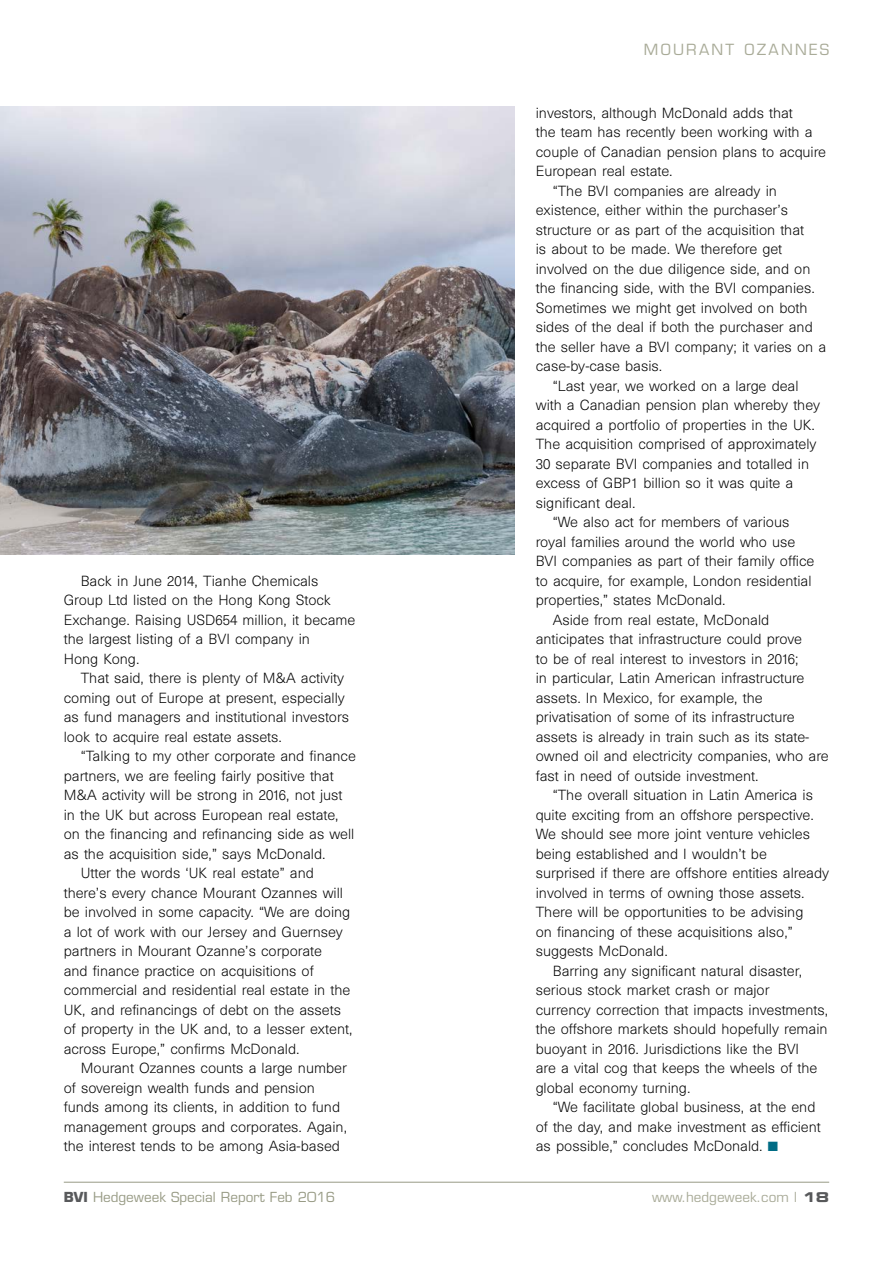
<style>
.page{position:relative;width:893px;height:1263px;background:#fff}
.page>*{position:absolute;margin:0;border:0;box-sizing:border-box;transform-origin:0 0}
.t1{font:15px "Eurostile";letter-spacing:.15em;color:#a9ab98}
.t2{font:300 13.5px/19.5px "Unica SB";color:#000}
.t3{font:13.5px "Eurostile";color:#989b85}
.t4{font:13.5px "Eurostile";color:#a9ab98}
.s1{color:#006c85}
.s2{font-weight:700;color:#58595b}
.s3{font-family:"Eurostile Bold Extended Two";color:#58595b}
</style>
<div class="page">
<hr style="left:64px;top:1182px;width:765px;height:1px;background:#989b85">
<img style="left:0;top:106px;width:514px;height:449px">
<p class="t2" style="left:64px;top:571px;width:293px;text-indent:17px">Back in June 2014, Tianhe Chemicals Group Ltd listed on the Hong Kong Stock Exchange. Raising USD654 million, it became the largest listing of a BVI company in<br>Hong Kong.</p>
<p class="t2" style="left:64px;top:669px;width:287px;text-indent:17px">That said, there is plenty of M&amp;A activity coming out of Europe at present, especially as fund managers and institutional investors look to acquire real estate assets.</p>
<p class="t2" style="left:81px;top:747px;width:277px">“Talking to my other corporate and finance</p>
<p class="t2" style="left:64px;top:766px;width:271px">partners, we are feeling fairly positive that</p>
<p class="t2" style="left:64px;top:786px;width:280px">M&amp;A activity will be strong in 2016, not just</p>
<p class="t2" style="left:64px;top:805px;width:276px">in the UK but across European real estate,</p>
<p class="t2" style="left:64px;top:825px;width:292px">on the financing and refinancing side as well</p>
<p class="t2" style="left:64px;top:844px;width:263px">as the acquisition side,” says McDonald.</p>
<p class="t2" style="left:81px;top:864px;width:235px">Utter the words ‘UK real estate” and</p>
<p class="t2" style="left:64px;top:883px;width:281px">there’s every chance Mourant Ozannes will</p>
<p class="t2" style="left:64px;top:903px;width:288px">be involved in some capacity. “We are doing</p>
<p class="t2" style="left:64px;top:922px;width:281px">a lot of work with our Jersey and Guernsey</p>
<p class="t2" style="left:64px;top:942px;width:260px">partners in Mourant Ozanne’s corporate</p>
<p class="t2" style="left:64px;top:961px;width:251px">and finance practice on acquisitions of</p>
<p class="t2" style="left:64px;top:981px;width:288px">commercial and residential real estate in the</p>
<p class="t2" style="left:64px;top:1000px;width:279px">UK, and refinancings of debt on the assets</p>
<p class="t2" style="left:64px;top:1020px;width:290px">of property in the UK and, to a lesser extent,</p>
<p class="t2" style="left:64px;top:1039px;width:237px">across Europe,” confirms McDonald.</p>
<p class="t2" style="left:81px;top:1059px;width:268px">Mourant Ozannes counts a large number</p>
<p class="t2" style="left:64px;top:1078px;width:253px">of sovereign wealth funds and pension</p>
<p class="t2" style="left:64px;top:1098px;width:278px">funds among its clients, in addition to fund</p>
<p class="t2" style="left:64px;top:1117px;width:285px">management groups and corporates. Again,</p>
<p class="t2" style="left:64px;top:1136px;width:278px">the interest tends to be among Asia-based</p>
<p class="t1" style="left:644px;top:40px;width:187px">MOURANT OZANNES</p>
<p class="t2" style="left:536px;top:103px;width:259px">investors, although McDonald adds that</p>
<p class="t2" style="left:536px;top:123px;width:278px">the team has recently been working with a</p>
<p class="t2" style="left:536px;top:142px;width:292px">couple of Canadian pension plans to acquire</p>
<p class="t2" style="left:536px;top:162px;width:138px">European real estate.</p>
<p class="t2" style="left:553px;top:181px;width:226px">“The BVI companies are already in</p>
<p class="t2" style="left:536px;top:201px;width:254px">existence, either within the purchaser’s</p>
<p class="t2" style="left:536px;top:220px;width:270px">structure or as part of the acquisition that</p>
<p class="t2" style="left:536px;top:240px;width:248px">is about to be made. We therefore get</p>
<p class="t2" style="left:536px;top:259px;width:276px">involved on the due diligence side, and on</p>
<p class="t2" style="left:536px;top:279px;width:280px">the financing side, with the BVI companies.</p>
<p class="t2" style="left:536px;top:298px;width:273px">Sometimes we might get involved on both</p>
<p class="t2" style="left:536px;top:318px;width:279px">sides of the deal if both the purchaser and</p>
<p class="t2" style="left:536px;top:337px;width:292px">the seller have a BVI company; it varies on a</p>
<p class="t2" style="left:536px;top:357px;width:128px">case-by-case basis.</p>
<p class="t2" style="left:553px;top:376px;width:247px">“Last year, we worked on a large deal</p>
<p class="t2" style="left:536px;top:396px;width:286px">with a Canadian pension plan whereby they</p>
<p class="t2" style="left:536px;top:415px;width:281px">acquired a portfolio of properties in the UK.</p>
<p class="t2" style="left:536px;top:435px;width:282px">The acquisition comprised of approximately</p>
<p class="t2" style="left:536px;top:454px;width:275px">30 separate BVI companies and totalled in</p>
<p class="t2" style="left:536px;top:474px;width:259px">excess of GBP1 billion so it was quite a</p>
<p class="t2" style="left:536px;top:493px;width:101px">significant deal.</p>
<p class="t2" style="left:553px;top:513px;width:238px">“We also act for members of various</p>
<p class="t2" style="left:536px;top:532px;width:261px">royal families around the world who use</p>
<p class="t2" style="left:536px;top:552px;width:280px">BVI companies as part of their family office</p>
<p class="t2" style="left:536px;top:571px;width:277px">to acquire, for example, London residential</p>
<p class="t2" style="left:536px;top:591px;width:191px">properties,” states McDonald.</p>
<p class="t2" style="left:553px;top:610px;width:218px">Aside from real estate, McDonald</p>
<p class="t2" style="left:536px;top:630px;width:268px">anticipates that infrastructure could prove</p>
<p class="t2" style="left:536px;top:649px;width:264px">to be of real interest to investors in 2016;</p>
<p class="t2" style="left:536px;top:669px;width:270px">in particular, Latin American infrastructure</p>
<p class="t2" style="left:536px;top:688px;width:228px">assets. In Mexico, for example, the</p>
<p class="t2" style="left:536px;top:708px;width:261px">privatisation of some of its infrastructure</p>
<p class="t2" style="left:536px;top:727px;width:275px">assets is already in train such as its state-</p>
<p class="t2" style="left:536px;top:747px;width:294px">owned oil and electricity companies, who are</p>
<p class="t2" style="left:536px;top:766px;width:224px">fast in need of outside investment.</p>
<p class="t2" style="left:553px;top:786px;width:262px">“The overall situation in Latin America is</p>
<p class="t2" style="left:536px;top:805px;width:279px">quite exciting from an offshore perspective.</p>
<p class="t2" style="left:536px;top:825px;width:276px">We should see more joint venture vehicles</p>
<p class="t2" style="left:536px;top:844px;width:233px">being established and I wouldn’t be</p>
<p class="t2" style="left:536px;top:864px;width:295px">surprised if there are offshore entities already</p>
<p class="t2" style="left:536px;top:883px;width:270px">involved in terms of owning those assets.</p>
<p class="t2" style="left:536px;top:903px;width:269px">There will be opportunities to be advising</p>
<p class="t2" style="left:536px;top:922px;width:258px">on financing of these acquisitions also,”</p>
<p class="t2" style="left:536px;top:942px;width:133px">suggests McDonald.</p>
<p class="t2" style="left:553px;top:961px;width:251px">Barring any significant natural disaster,</p>
<p class="t2" style="left:536px;top:981px;width:235px">serious stock market crash or major</p>
<p class="t2" style="left:536px;top:1000px;width:294px">currency correction that impacts investments,</p>
<p class="t2" style="left:536px;top:1020px;width:293px">the offshore markets should hopefully remain</p>
<p class="t2" style="left:536px;top:1039px;width:265px">buoyant in 2016. Jurisdictions like the BVI</p>
<p class="t2" style="left:536px;top:1059px;width:283px">are a vital cog that keeps the wheels of the</p>
<p class="t2" style="left:536px;top:1078px;width:156px">global economy turning.</p>
<p class="t2" style="left:553px;top:1098px;width:264px">“We facilitate global business, at the end</p>
<p class="t2" style="left:536px;top:1117px;width:286px">of the day, and make investment as efficient</p>
<p class="t2" style="left:536px;top:1137px;width:244px">as possible,” concludes McDonald. <span class="s1">■</span></p>
<p class="t3" style="left:64px;top:1188px;width:273px"><span class="s2">BVI</span> Hedgeweek Special Report Feb 2016</p>
<p class="t4" style="left:652px;top:1188px;width:179px">www.hedgeweek.com | <span class="s3">18</span></p>
</div>
